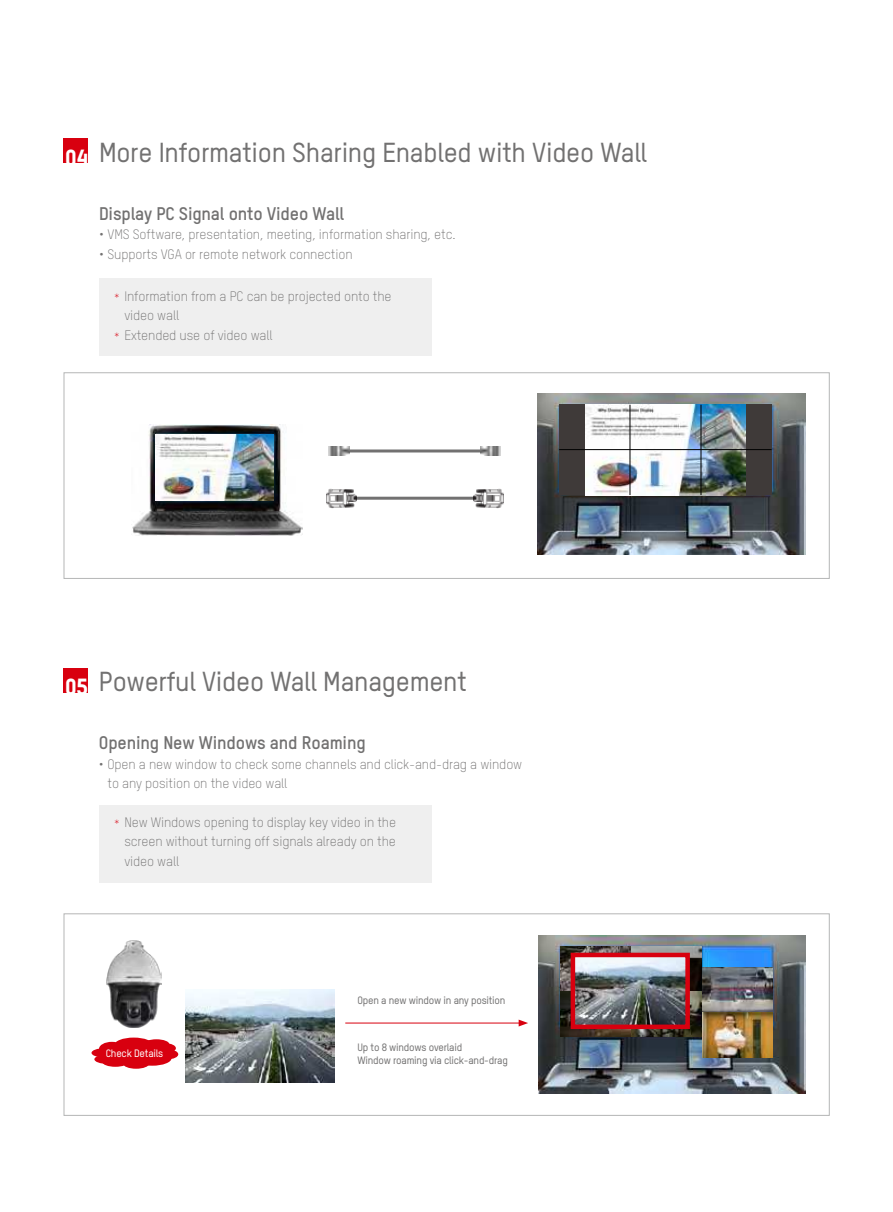
<style>
.page{position:relative;width:893px;height:1212px;background:#fff}
.page>*{position:absolute;margin:0;border:0;box-sizing:border-box;transform-origin:0 0}
.t1{font:500 27px "TSTARPRO";letter-spacing:-.01em;color:#727171}
.t2{font:800 23.1px "TSTARPRO";color:#fff}
.t3{font:700 18px "TSTARPRO";letter-spacing:-.01em;color:#727171}
.t4{font:300 13.5px/19.5px "TSTARPRO";letter-spacing:-.01em;color:#727171}
.t5{font:300 13.5px "TSTARPRO";color:#d8000f}
.t6{font:500 10.5px/13.5px "TSTARPRO";letter-spacing:-.02em;color:#727171}
.t7{font:500 10.5px "TSTARPRO";letter-spacing:-.02em;color:#fff}
</style>
<div class="page">
<div style="left:64px;top:913px;width:765px;height:202px;border:1px solid #b5b6b6"></div>
<div style="left:64px;top:372px;width:765px;height:207px;border:1px solid #b5b6b6"></div>
<div style="left:64px;top:668px;width:24px;height:24px;background:#d8000f"></div>
<div style="left:99px;top:805px;width:332px;height:77px;background:#efefef"></div>
<img style="left:107px;top:940px;width:55px;height:87px">
<div style="left:99px;top:1042px;width:26px;height:14px;background:#d8000f;border-radius:50%"></div>
<div style="left:92px;top:1048px;width:25px;height:9px;background:#d8000f;border-radius:50%"></div>
<div style="left:94px;top:1054px;width:26px;height:10px;background:#d8000f;border-radius:50%"></div>
<div style="left:102px;top:1057px;width:26px;height:10px;background:#d8000f;border-radius:50%"></div>
<div style="left:123px;top:1059px;width:26px;height:10px;background:#d8000f;border-radius:50%"></div>
<div style="left:155px;top:1043px;width:21px;height:10px;background:#d8000f;border-radius:50%"></div>
<div style="left:157px;top:1049px;width:21px;height:10px;background:#d8000f;border-radius:50%"></div>
<div style="left:143px;top:1039px;width:26px;height:10px;background:#d8000f;border-radius:50%"></div>
<div style="left:114px;top:1037px;width:39px;height:15px;background:#d8000f;border-radius:50%"></div>
<div style="left:133px;top:1051px;width:38px;height:15px;background:#d8000f;border-radius:50%"></div>
<div style="left:110px;top:1045px;width:50px;height:18px;background:#d8000f;border-radius:50%"></div>
<img style="left:538px;top:935px;width:268px;height:158px">
<img style="left:561px;top:946px;width:141px;height:90px">
<img style="left:702px;top:968px;width:71px;height:89px">
<img style="left:186px;top:989px;width:148px;height:93px">
<img style="left:577px;top:959px;width:107px;height:64px">
<div style="left:571px;top:953px;width:119px;height:76px;border:5px solid #d8000f"></div>
<div style="left:99px;top:279px;width:333px;height:77px;background:#efefef"></div>
<img style="left:537px;top:393px;width:268px;height:162px">
<img style="left:132px;top:425px;width:170px;height:110px">
<img style="left:156px;top:434px;width:118px;height:67px">
<hr style="left:341px;top:449px;width:141px;height:3px;background:#727171">
<img style="left:329px;top:447px;width:21px;height:8px">
<img style="left:480px;top:447px;width:21px;height:8px">
<hr style="left:341px;top:497px;width:141px;height:3px;background:#727171">
<img style="left:326px;top:488px;width:31px;height:21px">
<img style="left:473px;top:488px;width:31px;height:21px">
<div style="left:64px;top:138px;width:24px;height:24px;background:#d8000f"></div>
<div style="left:559px;top:405px;width:213px;height:90px;background:#3f3a39"></div>
<img style="left:585px;top:405px;width:161px;height:90px">
<hr style="left:630px;top:405px;width:1px;height:90px;background:#000">
<hr style="left:559px;top:449px;width:213px;height:1px;background:#000">
<hr style="left:701px;top:405px;width:1px;height:90px;background:#000">
<hr style="left:345px;top:1023px;width:176px;height:1px;background:#d8000f">
<svg style="left:519px;top:1019px;width:9px;height:7px"></svg>
<h2 class="t2" style="left:65px;top:144px;width:25px">04</h2>
<h1 class="t1" style="left:99px;top:140px;width:550px">More Information Sharing Enabled with Video Wall</h1>
<h3 class="t3" style="left:99px;top:207px;width:246px">Display PC Signal onto Video Wall</h3>
<p class="t4" style="left:99px;top:225px;width:358px">• VMS Software, presentation, meeting, information sharing, etc.</p>
<p class="t4" style="left:99px;top:245px;width:255px">• Supports VGA or remote network connection</p>
<p class="t4" style="left:124px;top:287px;width:269px">Information from a PC can be projected onto the video wall<br>Extended use of video wall</p>
<p class="t5" style="left:113px;top:292px;width:9px">*</p>
<p class="t5" style="left:113px;top:331px;width:9px">*</p>
<h1 class="t1" style="left:65px;top:670px;width:403px"><sub>05</sub> Powerful Video Wall Management</h1>
<h3 class="t3" style="left:99px;top:736px;width:268px">Opening New Windows and Roaming</h3>
<p class="t4" style="left:107px;top:755px;width:416px;text-indent:-9px">• Open a new window to check some channels and click-and-drag a window to any position on the video wall</p>
<p class="t4" style="left:124px;top:813px;width:273px;text-align:justify">New Windows opening to display key video in the screen without turning off signals already on the video wall</p>
<p class="t5" style="left:113px;top:819px;width:9px">*</p>
<p class="t7" style="left:106px;top:1048px;width:59px">Check Details</p>
<p class="t6" style="left:357px;top:994px;width:150px">Open a new window in any position</p>
<p class="t6" style="left:357px;top:1041px;width:152px">Up to 8 windows overlaid<br>Window roaming via click-and-drag</p>
</div>
